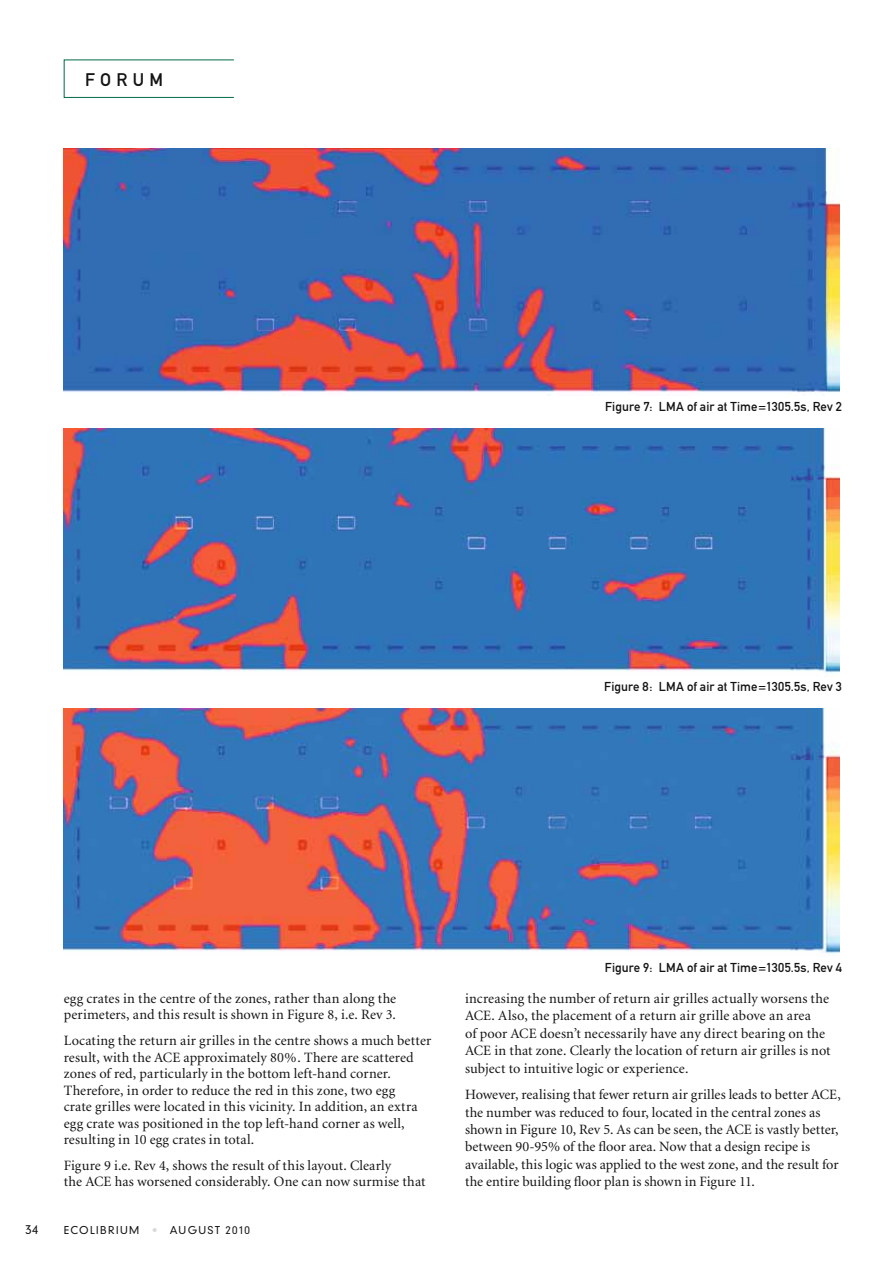
<style>
.page{position:relative;width:893px;height:1263px;background:#fff}
.page>*{position:absolute;margin:0;border:0;box-sizing:border-box;transform-origin:0 0}
.t1{font:18px "DIN Mittelschrift";letter-spacing:.3em;color:#141415}
.t2{font:14.25px/17.4px "Minion";letter-spacing:.005em;color:#141415}
.t3{font:12.75px "DIN Mittelschrift";letter-spacing:.005em;color:#141415}
.t4{font:300 12px "DIN Neuzeit Grotesk";color:#141415}
.t5{font:300 10.5px "DIN Neuzeit Grotesk";letter-spacing:.125em;color:#141415}
.s1{color:#d9d9da}
</style>
<div class="page">
<div style="left:64px;top:60px;width:170px;height:38px;border:1px solid #006947"></div>
<img style="left:64px;top:149px;width:775px;height:247px">
<img style="left:64px;top:428px;width:775px;height:246px">
<img style="left:64px;top:709px;width:775px;height:245px">
<p class="t1" style="left:85px;top:69px;width:80px">FORUM</p>
<p class="t3" style="left:605px;top:399px;width:238px">Figure 7: LMA of air at Time=1305.5s, Rev 2</p>
<p class="t3" style="left:604px;top:679px;width:239px">Figure 8: LMA of air at Time=1305.5s, Rev 3</p>
<p class="t2" style="left:64px;top:991px;width:334px;line-height:16.5px">egg crates in the centre of the zones, rather than along the perimeters, and this result is shown in Figure 8, i.e. Rev 3.</p>
<p class="t2" style="left:64px;top:1033px;width:369px;line-height:16.5px">Locating the return air grilles in the centre shows a much better result, with the ACE approximately 80%. There are scattered zones of red, particularly in the bottom left-hand corner.<br>Therefore, in order to reduce the red in this zone, two egg<br>crate grilles were located in this vicinity. In addition, an extra egg crate was positioned in the top left-hand corner as well, resulting in 10 egg crates in total.</p>
<p class="t2" style="left:64px;top:1157px;width:363px;line-height:16.5px">Figure 9 i.e. Rev 4, shows the result of this layout. Clearly<br>the ACE has worsened considerably. One can now surmise that</p>
<p class="t4" style="left:25px;top:1222px;width:14px">34</p>
<p class="t5" style="left:64px;top:1223px;width:72px">ECOLIBRIUM</p>
<p class="t5" style="left:152px;top:1223px;width:37px"><span class="s1">•</span> AUGU</p>
<p class="t5" style="left:208px;top:1223px;width:44px">ST 2010</p>
<p class="t3" style="left:605px;top:960px;width:238px">Figure 9: LMA of air at Time=1305.5s, Rev 4</p>
<p class="t2" style="left:465px;top:990px;width:367px">increasing the number of return air grilles actually worsens the ACE. Also, the placement of a return air grille above an area<br>of poor ACE doesn’t necessarily have any direct bearing on the ACE in that zone. Clearly the location of return air grilles is not subject to intuitive logic or experience.</p>
<p class="t2" style="left:465px;top:1086px;width:377px">However, realising that fewer return air grilles leads to better ACE, the number was reduced to four, located in the central zones as shown in Figure 10, Rev 5. As can be seen, the ACE is vastly better, between 90-95% of the floor area. Now that a design recipe is available, this logic was applied to the west zone, and the result for the entire building floor plan is shown in Figure 11.</p>
</div>
